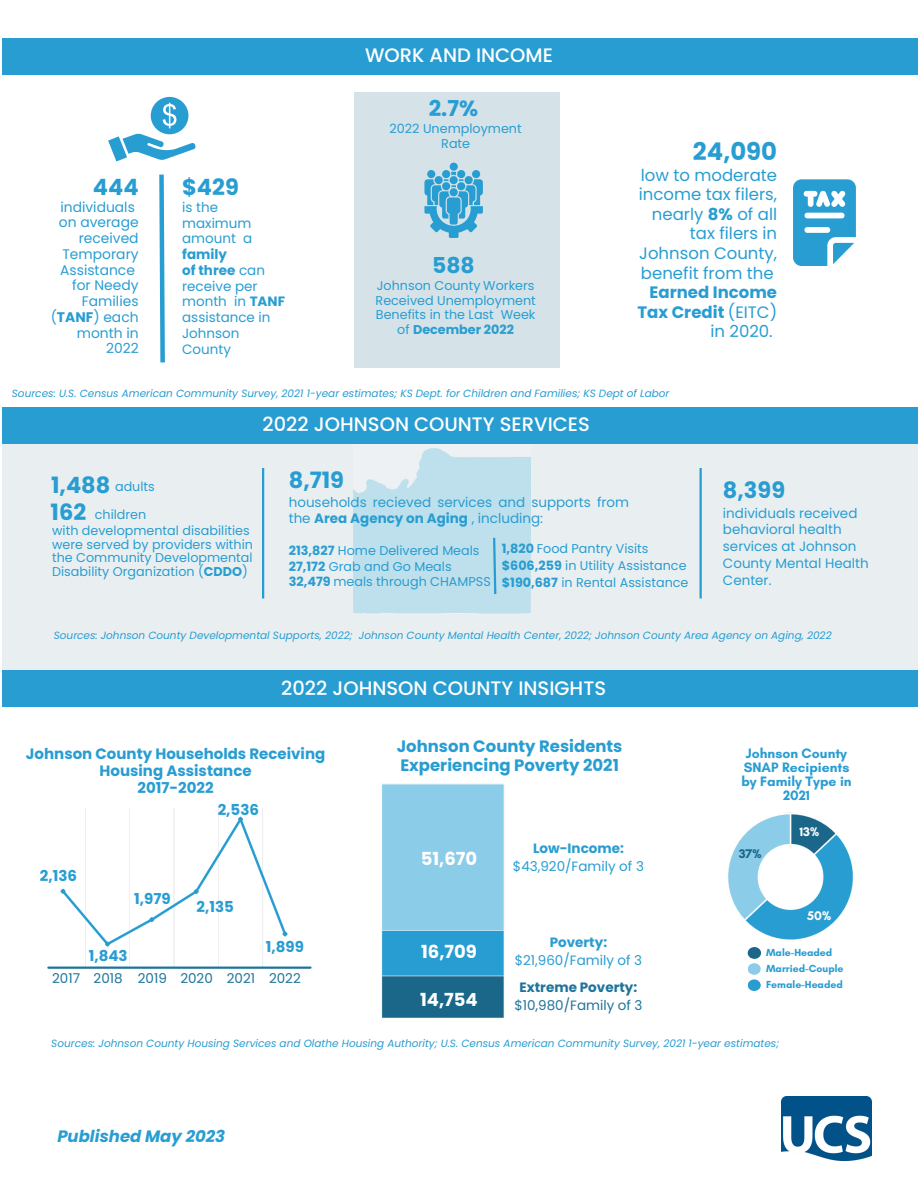
<style>
.page{position:relative;width:918px;height:1188px;background:#fff}
.page>*{position:absolute;margin:0;border:0;box-sizing:border-box;transform-origin:0 0}
.t1{font:700 24.45px "Poppins";color:#289dd2}
.t2{font:700 22.5px "Poppins";color:#289dd2}
.t3{font:700 21.9px "Poppins";color:#289dd2}
.t4{font:500 19.5px "Poppins";color:#fff}
.t5{font:700 18px "Poppins";color:#fff}
.t6{font:16.5px/19.6px "Poppins";color:#289dd2;text-align:right}
.t7{font:700 16.5px/19.6px "Poppins";color:#289dd2;text-align:right}
.t8{font:italic 700 16.5px "Poppins";color:#289dd2}
.t9{font:700 15px/16.8px "Poppins";color:#289dd2;text-align:center}
.t10{font:13.95px/15.8px "Poppins";color:#289dd2;text-align:right}
.t11{font:700 13.95px/14px "Glacial Indifference";color:#289dd2;text-align:center}
.t12{font:13.5px/15.8px "Poppins";color:#289dd2}
.t13{font:13.5px/18px "Poppins";color:#1e749b;text-align:center}
.t14{font:12.75px/14.9px "Poppins";color:#289dd2;text-align:center}
.t15{font:700 12.75px "Glacial Indifference";color:#fff}
.t16{font:700 12.75px "Glacial Indifference";color:#1a678a}
.t17{font:italic 10.5px "Poppins";color:#289dd2}
.t18{font:700 10.5px "Glacial Indifference";color:#289dd2}
.s1{font-weight:700}
.s2{font-weight:400}
</style>
<div class="page">
<div style="left:3px;top:443px;width:915px;height:227px;background:#e9eff1"></div>
<img style="left:354px;top:443px;width:177px;height:170px">
<div style="left:354px;top:92px;width:205px;height:275px;background:#d5e2e8"></div>
<svg style="left:424px;top:163px;width:59px;height:75px"></svg>
<svg style="left:793px;top:179px;width:63px;height:87px"></svg>
<svg style="left:108px;top:97px;width:88px;height:64px"></svg>
<svg style="left:159px;top:174px;width:6px;height:189px"></svg>
<div style="left:3px;top:38px;width:915px;height:37px;background:#289dd2"></div>
<div style="left:3px;top:407px;width:915px;height:36px;background:#289dd2"></div>
<svg style="left:492px;top:536px;width:6px;height:60px"></svg>
<hr style="left:700px;top:468px;width:2px;height:131px;background:#289dd2">
<hr style="left:262px;top:468px;width:2px;height:131px;background:#289dd2">
<div style="left:748px;top:979px;width:13px;height:12px;background:#289dd2;border-radius:50%"></div>
<div style="left:748px;top:963px;width:13px;height:12px;background:#8bcce9;border-radius:50%"></div>
<div style="left:748px;top:947px;width:13px;height:12px;background:#1a678a;border-radius:50%"></div>
<img style="left:728px;top:812px;width:125px;height:138px">
<div style="left:3px;top:670px;width:915px;height:36px;background:#289dd2"></div>
<img style="left:60px;top:808px;width:228px;height:158px">
<hr style="left:48px;top:967px;width:263px;height:2px;background:#1e749b">
<img style="left:381px;top:784px;width:123px;height:234px">
<img style="left:781px;top:1096px;width:90px;height:64px">
<p class="t2" style="left:93px;top:171px;width:47px">444</p>
<p class="t10" style="left:60px;top:199px;width:76px">individuals</p>
<p class="t10" style="left:59px;top:215px;width:81px">on average received<br>Temporary<br>Assistance</p>
<p class="t10" style="left:51px;top:278px;width:89px">for Needy<br>Families (<span class="s1">TANF</span>) each month in<br>2022</p>
<p class="t2" style="left:182px;top:171px;width:58px">$429</p>
<p class="t12" style="left:182px;top:199px;width:72px">is the maximum amount a <span class="s1">family</span></p>
<p class="t12" style="left:182px;top:262px;width:104px"><span class="s1">of three</span> can receive per month in <span class="s1">TANF </span>assistance in<br>Johnson<br>County</p>
<p class="t4" style="left:365px;top:42px;width:189px">WORK AND INCOME</p>
<p class="t3" style="left:429px;top:93px;width:51px">2.7%</p>
<p class="t14" style="left:390px;top:121px;width:134px">2022 Unemployment<br>Rate</p>
<p class="t3" style="left:432px;top:250px;width:44px">588</p>
<p class="t14" style="left:376px;top:278px;width:162px">Johnson County Workers<br>Received Unemployment<br>Benefits in the Last Week of <span class="s1">December 2022</span></p>
<p class="t1" style="left:693px;top:134px;width:86px">24,090</p>
<p class="t6" style="left:639px;top:165px;width:140px">low to moderate income tax filers, nearly <span class="s1">8%</span> of all tax filers in<br>Johnson County, benefit from the</p>
<p class="t7" style="left:637px;top:283px;width:141px">Earned Income<br>Tax Credit <span class="s2">(EITC) in 2020.</span></p>
<p class="t17" style="left:12px;top:386px;width:659px">Sources: U.S. Census American Community Survey, 2021 1-year estimates; KS Dept. for Children and Families; KS Dept of Labor</p>
<p class="t4" style="left:263px;top:410px;width:329px">2022 JOHNSON COUNTY SERVICES</p>
<p class="t2" style="left:51px;top:469px;width:61px">1,488</p>
<p class="t2" style="left:51px;top:497px;width:37px">162</p>
<p class="t14" style="left:115px;top:479px;width:41px">adults</p>
<p class="t14" style="left:95px;top:507px;width:53px">children</p>
<p class="t14" style="left:52px;top:523px;width:202px;line-height:13.8px;text-align:left">with developmental disabilities were served by providers within the Community Developmental<br>Disability Organization (<span class="s1">CDDO</span>)</p>
<p class="t2" style="left:289px;top:464px;width:57px">8,719</p>
<p class="t12" style="left:289px;top:494px;width:342px">households recieved services and supports from the <span class="s1">Area Agency on Aging</span> , including:</p>
<p class="t14" style="left:289px;top:543px;width:192px"><span class="s1">213,827</span> Home Delivered Meals</p>
<p class="t14" style="left:289px;top:559px;width:164px"><span class="s1">27,172</span> Grab and Go Meals</p>
<p class="t14" style="left:289px;top:575px;width:204px"><span class="s1">32,479</span> meals through CHAMPSS</p>
<p class="t14" style="left:502px;top:541px;width:148px"><span class="s1">1,820</span> Food Pantry Visits</p>
<p class="t14" style="left:502px;top:558px;width:186px"><span class="s1">$606,259</span> in Utility Assistance</p>
<p class="t14" style="left:502px;top:575px;width:188px"><span class="s1">$190,687</span> in Rental Assistance</p>
<p class="t2" style="left:723px;top:475px;width:64px">8,399</p>
<p class="t12" style="left:723px;top:504px;width:147px;line-height:16.8px">individuals received behavioral health services at Johnson<br>County Mental Health<br>Center.</p>
<p class="t17" style="left:54px;top:628px;width:779px">Sources: Johnson County Developmental Supports, 2022; Johnson County Mental Health Center, 2022; Johnson County Area Agency on Aging, 2022</p>
<p class="t4" style="left:281px;top:675px;width:326px">2022 JOHNSON COUNTY INSIGHTS</p>
<p class="t9" style="left:26px;top:745px;width:301px">Johnson County Households Receiving<br>Housing Assistance</p>
<p class="t9" style="left:138px;top:779px;width:78px">2017-2022</p>
<p class="t9" style="left:40px;top:867px;width:39px">2,136</p>
<p class="t9" style="left:134px;top:890px;width:38px">1,979</p>
<p class="t9" style="left:89px;top:947px;width:40px">1,843</p>
<p class="t9" style="left:218px;top:801px;width:43px">2,536</p>
<p class="t9" style="left:197px;top:899px;width:39px">2,135</p>
<p class="t9" style="left:266px;top:938px;width:40px">1,899</p>
<p class="t13" style="left:52px;top:970px;width:29px">2017</p>
<p class="t13" style="left:94px;top:970px;width:31px">2018</p>
<p class="t13" style="left:138px;top:970px;width:31px">2019</p>
<p class="t13" style="left:180px;top:970px;width:34px">2020</p>
<p class="t13" style="left:227px;top:970px;width:30px">2021</p>
<p class="t13" style="left:269px;top:970px;width:33px">2022</p>
<p class="t7" style="left:397px;top:736px;width:227px;line-height:19.2px;text-align:left">Johnson County Residents<br>Experiencing Poverty 2021</p>
<p class="t5" style="left:421px;top:846px;width:58px">51,670</p>
<p class="t5" style="left:421px;top:939px;width:57px">16,709</p>
<p class="t5" style="left:420px;top:987px;width:59px">14,754</p>
<p class="t12" style="left:513px;top:839px;width:133px;line-height:18px;text-align:center"><span class="s1">Low-Income: </span>$43,920/Family of 3</p>
<p class="t12" style="left:515px;top:933px;width:129px;line-height:18px;text-align:center"><span class="s1">Poverty: </span>$21,960/Family of 3</p>
<p class="t13" style="left:514px;top:978px;width:130px"><span class="s1">Extreme Poverty: </span>$10,980/Family of 3</p>
<p class="t11" style="left:741px;top:746px;width:112px">Johnson County<br>SNAP Recipients by Family Type in<br>2021</p>
<p class="t16" style="left:739px;top:846px;width:24px">37%</p>
<p class="t15" style="left:799px;top:824px;width:21px">13%</p>
<p class="t15" style="left:807px;top:908px;width:25px">50%</p>
<p class="t18" style="left:766px;top:946px;width:68px">Male-Headed</p>
<p class="t18" style="left:766px;top:962px;width:79px">Married-Couple</p>
<p class="t18" style="left:766px;top:978px;width:78px">Female-Headed</p>
<p class="t17" style="left:51px;top:1036px;width:729px">Sources: Johnson County Housing Services and Olathe Housing Authority; U.S. Census American Community Survey, 2021 1-year estimates;</p>
<p class="t8" style="left:57px;top:1125px;width:169px">Published May 2023</p>
</div>
